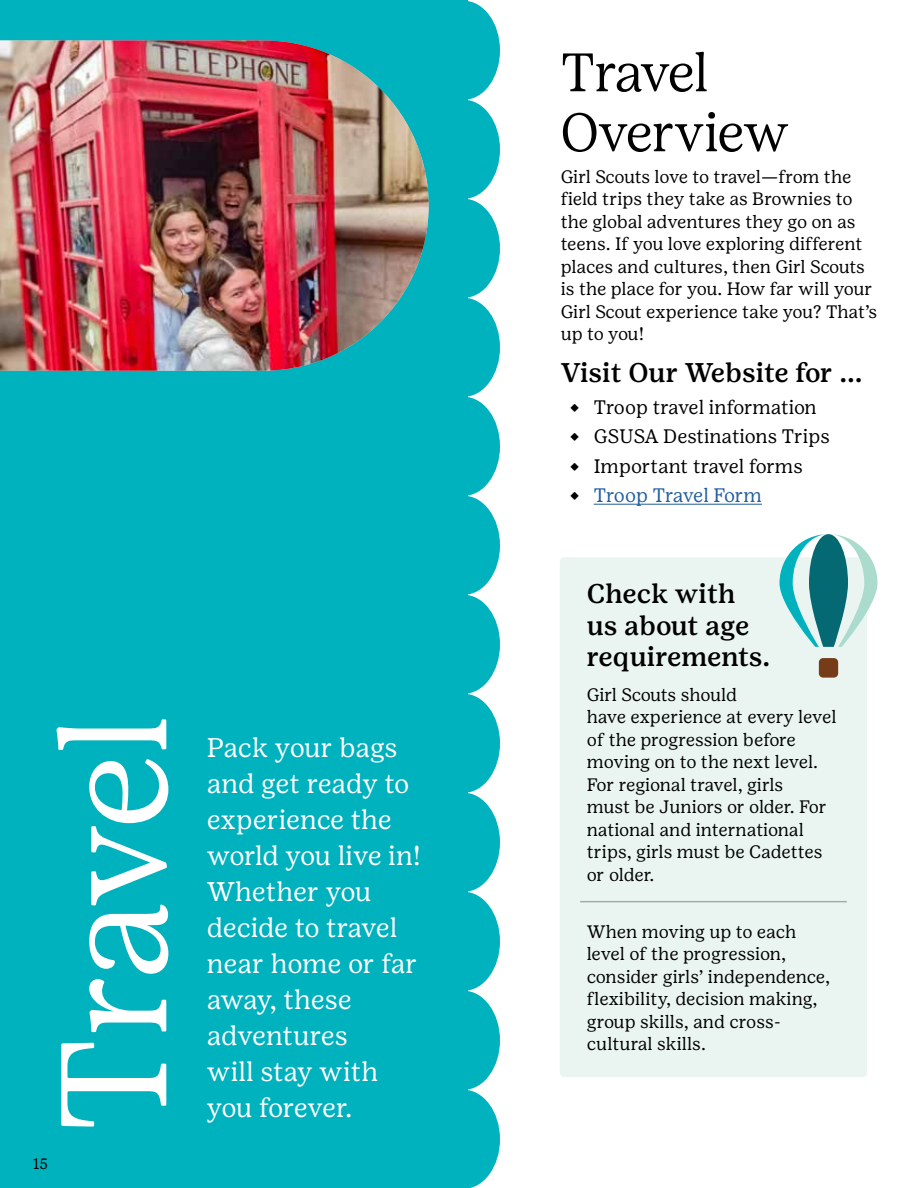
<style>
.page{position:relative;width:918px;height:1188px;background:#fff}
.page>*{position:absolute;margin:0;border:0;box-sizing:border-box;transform-origin:0 0}
.t1{font:300 150px "Girl Scout Display";letter-spacing:-.02em;color:#fff}
.t2{font:300 54px/60px "Girl Scout Display";letter-spacing:-.005em;color:#000}
.t3{font:27px/36px "Girl Scout Text";letter-spacing:-.01em;color:#fff}
.t4{font:500 27px/31.5px "Girl Scout Text";color:#000}
.t5{font:27px "Girl Scout Text";letter-spacing:-.03em;color:#fff}
.t6{font:19.5px/29.4px "Girl Scout Text";letter-spacing:-.01em;color:#000}
.t7{font:18px/22.5px "Girl Scout Text";letter-spacing:-.01em;color:#000}
.t8{font:15px "Girl Scout Text";color:#000}
.s1{color:#215e9e}
</style>
<div class="page">
<div style="left:0;top:0;width:468px;height:1188px;background:#00b1be"></div>
<svg style="left:468px;top:1px;width:32px;height:1187px;fill:#00b1be"></svg>
<img style="left:0;top:40px;width:429px;height:331px">
<hr style="left:594px;top:504px;width:168px;height:1px;background:#215e9e">
<div style="left:560px;top:557px;width:307px;height:520px;background:#eaf5f1;border-radius:4px"></div>
<svg style="left:780px;top:534px;width:98px;height:113px"></svg>
<div style="left:819px;top:658px;width:19px;height:20px;background:#763b19;border-radius:4px"></div>
<hr style="left:580px;top:901px;width:267px;height:1px;background:#a9a8a9">
<h1 class="t1" style="left:29px;top:1132px;width:419px;rotate:-90deg">Travel</h1>
<p class="t8" style="left:33px;top:1155px;width:16px">15</p>
<h3 class="t3" style="left:207px;top:730px;width:216px">Pack your bags and get ready to experience the world you live in!<br>Whether you decide to travel near home or far away, these adventures<br>will stay with</h3>
<h3 class="t5" style="left:207px;top:1092px;width:147px">you forever.</h3>
<h2 class="t2" style="left:561px;top:43px;width:229px">Travel<br>Overview</h2>
<p class="t7" style="left:561px;top:165px;width:318px">Girl Scouts love to travel—from the field trips they take as Brownies to the global adventures they go on as teens. If you love exploring different places and cultures, then Girl Scouts is the place for you. How far will your Girl Scout experience take you? That’s up to you!</p>
<h3 class="t4" style="left:561px;top:356px;width:304px">Visit Our Website for ...</h3>
<p class="t6" style="left:570px;top:393px;width:262px">⬥ Troop travel information ⬥ GSUSA Destinations Trips ⬥ Important travel forms<br>⬥ <span class="s1">Troop Travel Form</span></p>
<h3 class="t4" style="left:587px;top:578px;width:185px">Check with us about age requirements.</h3>
<p class="t7" style="left:587px;top:683px;width:251px">Girl Scouts should<br>have experience at every level of the progression before moving on to the next level.<br>For regional travel, girls<br>must be Juniors or older. For national and international trips, girls must be Cadettes or older.</p>
<p class="t7" style="left:587px;top:920px;width:245px">When moving up to each level of the progression, consider girls’ independence, flexibility, decision making, group skills, and cross&shy;cultural skills.</p>
</div>
